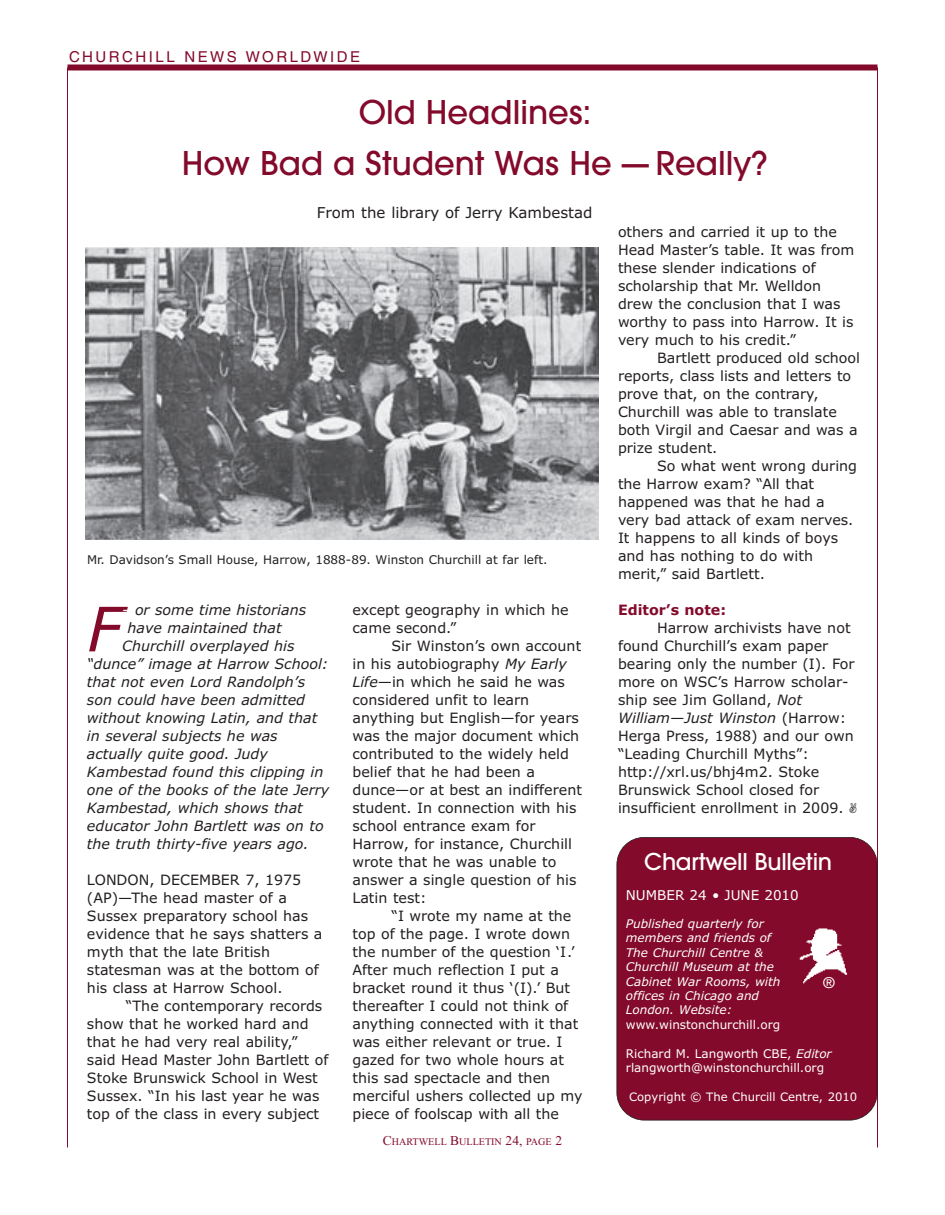
<style>
.page{position:relative;width:945px;height:1215px;background:#fff}
.page>*{position:absolute;margin:0;border:0;box-sizing:border-box;transform-origin:0 0}
.t1{font:italic 61.35px "Verdana";color:#830a2b}
.t2{font:36px/50.2px "Avant Garde Md ITCTT";color:#830a2b;text-align:center}
.t3{font:25.5px "Avant Garde Md ITCTT";letter-spacing:-.01em;color:#fff}
.t4{font:15px "Verdana";color:#231f20}
.t5{font:15px "Helvetica";letter-spacing:.165em;color:#830a2b}
.t6{font:15px "Helvetica";color:#fff}
.t7{font:14.25px/18px "Verdana";color:#231f20}
.t8{font:italic 14.25px "Verdana";color:#231f20}
.t9{font:700 14.25px "Verdana";color:#830a2b}
.t10{font:13.5px "Verdana";color:#fff}
.t11{font:italic 12px/14.4px "Verdana";color:#fff}
.t12{font:12px/14.4px "Verdana";color:#fff}
.t13{font:12px "Verdana";color:#231f20}
.t14{font:11.7px "Verdana";color:#fff}
.t15{font:10.2px "Times New Roman";color:#830a2b}
.s1{color:#fff}
.s2{font-style:italic}
.s3{font-size:13.5px}
</style>
<div class="page">
<img style="left:86px;top:248px;width:512px;height:292px">
<hr style="left:67px;top:68px;width:1px;height:1080px;background:#830a2b">
<hr style="left:877px;top:68px;width:1px;height:1080px;background:#830a2b">
<div style="left:68px;top:64px;width:810px;height:6px;background:#830a2b"></div>
<div style="left:617px;top:837px;width:260px;height:283px;background:#830a2b;border-radius:27px"></div>
<div style="left:616px;top:837px;width:262px;height:283px;border:2px solid #231f20;border-radius:28px"></div>
<img style="left:799px;top:928px;width:49px;height:56px">
<p class="t5" style="left:69px;top:51px;width:293px">CHURCHILL NEWS WORLDWIDE</p>
<h2 class="t2" style="left:182px;top:91px;width:587px">Old Headlines:<br>How Bad a Student Was He — Really?</h2>
<p class="t4" style="left:317px;top:207px;width:277px">From the library of Jerry Kambestad</p>
<p class="t13" style="left:87px;top:555px;width:462px">Mr. Davidson’s Small House, Harrow, 1888-89. Winston Churchill at far left.</p>
<p class="t8" style="left:122px;top:605px;width:186px"><span class="s1">--</span>or some time historians</p>
<p class="t8" style="left:128px;top:623px;width:156px">have maintained that</p>
<p class="t8" style="left:122px;top:641px;width:174px">Churchill overplayed his</p>
<p class="t8" style="left:87px;top:659px;width:243px">“dunce” image at Harrow School:</p>
<p class="t8" style="left:87px;top:677px;width:220px">that not even Lord Randolph’s</p>
<p class="t8" style="left:87px;top:695px;width:220px">son could have been admitted</p>
<p class="t8" style="left:87px;top:713px;width:232px">without knowing Latin, and that</p>
<p class="t8" style="left:87px;top:731px;width:192px">in several subjects he was</p>
<p class="t8" style="left:87px;top:749px;width:182px">actually quite good. Judy</p>
<p class="t8" style="left:87px;top:767px;width:238px">Kambestad found this clipping in</p>
<p class="t8" style="left:87px;top:785px;width:244px">one of the books of the late Jerry</p>
<p class="t8" style="left:87px;top:803px;width:217px">Kambestad, which shows that</p>
<p class="t8" style="left:87px;top:821px;width:238px">educator John Bartlett was on to</p>
<p class="t8" style="left:87px;top:839px;width:223px">the truth thirty-five years ago.</p>
<p class="t7" style="left:87px;top:872px;width:237px">LONDON, DECEMBER 7, 1975 (AP)—The head master of a<br>Sussex preparatory school has evidence that he says shatters a myth that the late British statesman was at the bottom of his class at Harrow School.</p>
<p class="t7" style="left:87px;top:998px;width:243px;text-indent:39px">“The contemporary records show that he worked hard and that he had very real ability,” said Head Master John Bartlett of<br>Stoke Brunswick School in West<br>Sussex. “In his last year he was top of the class in every subject</p>
<h1 class="t1" style="left:87px;top:605px;width:37px">F</h1>
<p class="t7" style="left:352px;top:602px;width:218px">except geography in which he came second.”</p>
<p class="t7" style="left:352px;top:638px;width:231px;text-indent:39px">Sir Winston’s own account in his autobiography <span class="s2">My Early<br>Life</span>—in which he said he was considered unfit to learn anything but English—for years was the major document which contributed to the widely held belief that he had been a dunce—or at best an indifferent student. In connection with his school entrance exam for<br>Harrow, for instance, Churchill wrote that he was unable to answer a single question of his<br>Latin test:</p>
<p class="t7" style="left:352px;top:908px;width:232px;text-indent:39px">“I wrote my name at the top of the page. I wrote down the number of the question ‘I.’<br>After much reflection I put a bracket round it thus ‘(I).’ But thereafter I could not think of anything connected with it that was either relevant or true. I gazed for two whole hours at this sad spectacle and then merciful ushers collected up my piece of foolscap with all the</p>
<p class="t15" style="left:383px;top:1135px;width:181px"><span class="s3">C</span>HARTWELL <span class="s3">B</span>ULLETIN <span class="s3">24,</span> PAGE <span class="s3">2</span></p>
<p class="t7" style="left:618px;top:224px;width:238px">others and carried it up to the<br>Head Master’s table. It was from these slender indications of scholarship that Mr. Welldon drew the conclusion that I was worthy to pass into Harrow. It is very much to his credit.”</p>
<p class="t7" style="left:618px;top:350px;width:244px;text-indent:39px">Bartlett produced old school reports, class lists and letters to prove that, on the contrary,<br>Churchill was able to translate both Virgil and Caesar and was a prize student.</p>
<p class="t7" style="left:618px;top:458px;width:241px;text-indent:39px">So what went wrong during the Harrow exam? “All that happened was that he had a very bad attack of exam nerves.<br>It happens to all kinds of boys and has nothing to do with merit,” said Bartlett.</p>
<p class="t9" style="left:618px;top:605px;width:110px">Editor’s note:</p>
<p class="t7" style="left:618px;top:620px;width:241px;text-indent:39px">Harrow archivists have not found Churchill’s exam paper bearing only the number (I). For more on WSC’s Harrow scholar&shy;ship see Jim Golland, <span class="s2">Not<br>William—Just Winston</span> (Harrow:<br>Herga Press, 1988) and our own “Leading Churchill Myths”: http://xrl.us/bhj4m2. Stoke<br>Brunswick School closed for insufficient enrollment in 2009. ✌</p>
<h3 class="t3" style="left:644px;top:853px;width:189px">Chartwell Bulletin</h3>
<p class="t10" style="left:626px;top:890px;width:174px">NUMBER 24 • JUNE 2010</p>
<p class="t11" style="left:626px;top:918px;width:156px">Published quarterly for members and friends of<br>The Churchill Centre &amp;<br>Churchill Museum at the<br>Cabinet War Rooms, with offices in Chicago and<br>London. Website:</p>
<p class="t12" style="left:626px;top:1018px;width:156px">www.winstonchurchill.org</p>
<p class="t12" style="left:626px;top:1047px;width:207px">Richard M. Langworth CBE, <span class="s2">Editor </span>rlangworth@winstonchurchill.org</p>
<p class="t14" style="left:629px;top:1092px;width:230px">Copyright © The Churcill Centre, 2010</p>
<p class="t6" style="left:824px;top:978px;width:13px">®</p>
</div>
